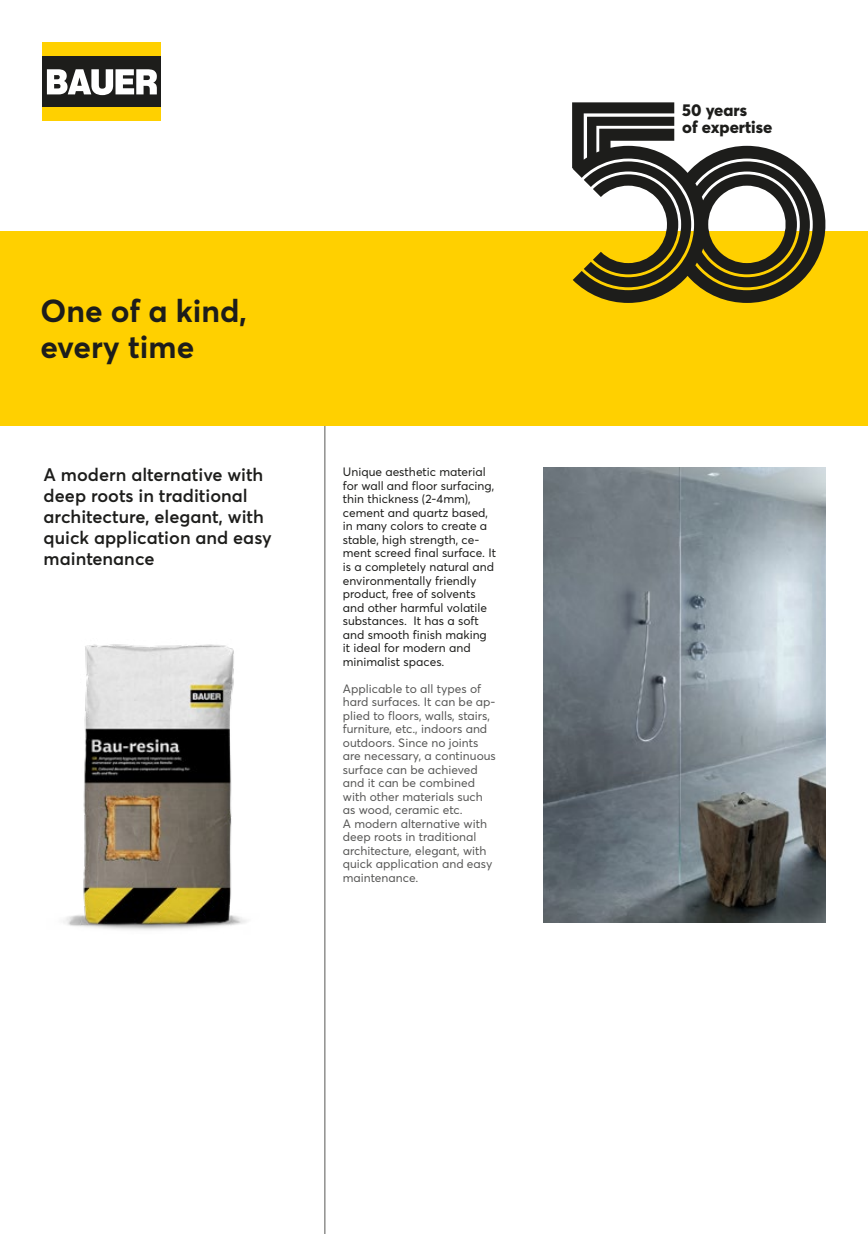
<style>
.page{position:relative;width:868px;height:1234px;background:#fff}
.page>*{position:absolute;margin:0;border:0;box-sizing:border-box;transform-origin:0 0}
.t1{font:700 31.5px/36px "Averta";color:#1d1d1b}
.t2{font:600 18px/21px "Averta";color:#1d1d1b}
.t3{font:800 16.95px/17px "Averta";color:#1d1d1b}
.t4{font:12px/13.5px "Averta";color:#1d1d1b}
.t5{font:12px/13.5px "Averta";color:#575756}
</style>
<div class="page">
<div style="left:43px;top:56px;width:118px;height:51px;background:#1d1d1b"></div>
<div style="left:43px;top:43px;width:118px;height:13px;background:#ffd000"></div>
<div style="left:43px;top:107px;width:118px;height:14px;background:#ffd000"></div>
<svg style="left:47px;top:69px;width:110px;height:26px"></svg>
<hr style="left:324px;top:407px;width:1px;height:826px;background:#575756">
<div style="left:0;top:230px;width:867px;height:195px;background:#ffd000"></div>
<img style="left:543px;top:467px;width:282px;height:455px">
<svg style="left:572px;top:102px;width:261px;height:201px"></svg>
<img style="left:63px;top:644px;width:184px;height:286px">
<h1 class="t1" style="left:41px;top:292px;width:208px">One of a kind, every time</h1>
<h2 class="t2" style="left:44px;top:464px;width:229px">A modern alternative with deep roots in traditional architecture, elegant, with quick application and easy maintenance</h2>
<p class="t4" style="left:343px;top:465px;width:155px">Unique aesthetic material for wall and floor surfacing, thin thickness (2-4mm), cement and quartz based, in many colors to create a stable, high strength, ce&shy;ment screed final surface. It is a completely natural and environmentally friendly product, free of solvents and other harmful volatile substances. It has a soft and smooth finish making it ideal for modern and minimalist spaces.</p>
<p class="t5" style="left:343px;top:681px;width:154px">Applicable to all types of hard surfaces. It can be ap&shy;plied to floors, walls, stairs, furniture, etc., indoors and outdoors. Since no joints are necessary, a continuous surface can be achieved and it can be combined with other materials such as wood, ceramic etc.<br>A modern alternative with deep roots in traditional architecture, elegant, with quick application and easy maintenance.</p>
<h3 class="t3" style="left:682px;top:101px;width:92px">50 years<br>of expertise</h3>
</div>
